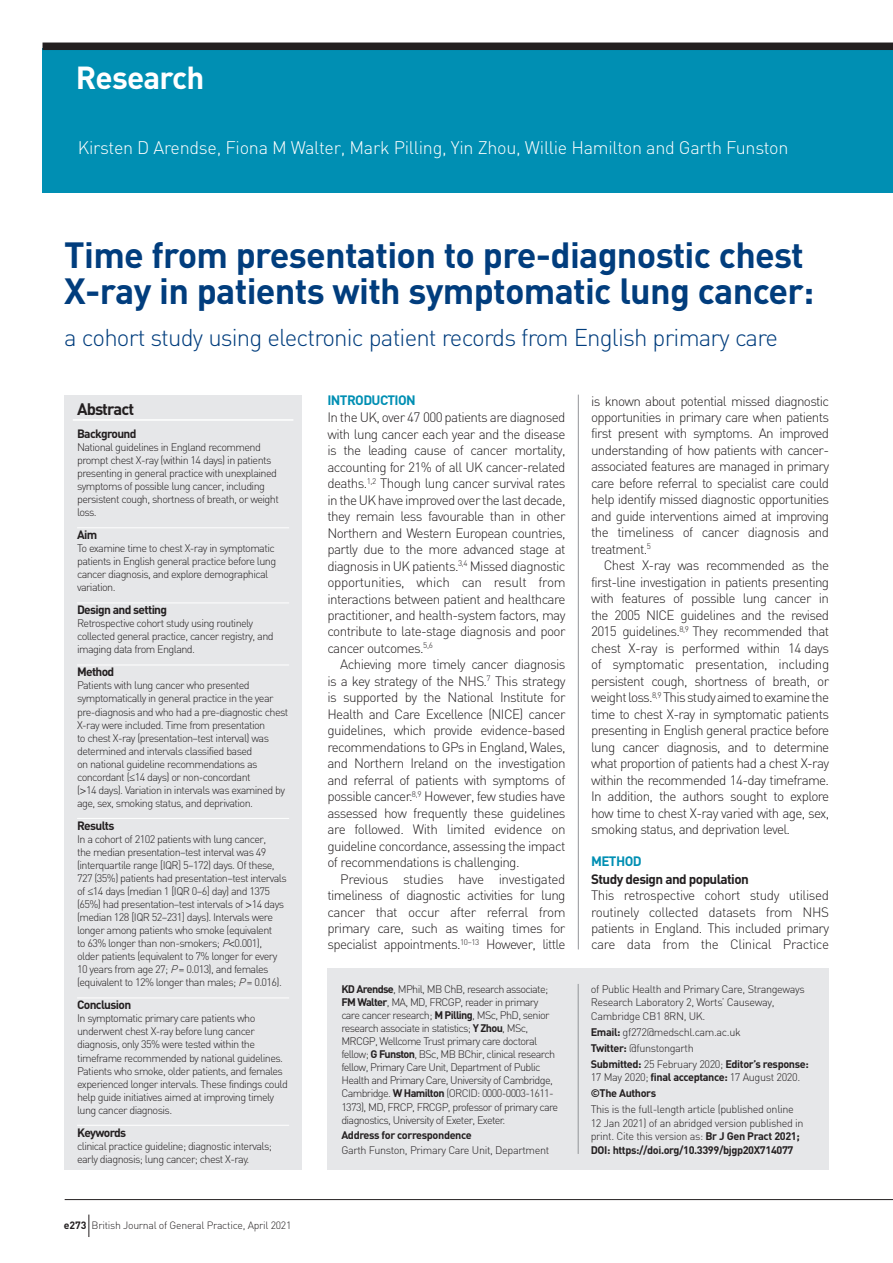
<style>
.page{position:relative;width:893px;height:1263px;background:#fff}
.page>*{position:absolute;margin:0;border:0;box-sizing:border-box;transform-origin:0 0}
.t1{font:700 36px/36px "DIN";letter-spacing:-.02em;color:#013d7d}
.t2{font:700 31.5px "DIN";letter-spacing:-.025em;color:#fff}
.t3{font:300 24px "DIN";letter-spacing:-.035em;color:#013d7d}
.t4{font:300 18px "DIN";letter-spacing:-.015em;color:#fff}
.t5{font:700 16.5px "DIN";letter-spacing:-.055em;color:#231f20}
.t6{font:300 13.5px/16.5px "DIN";letter-spacing:-.045em;color:#231f20;text-align:justify}
.t7{font:700 13.5px "DIN";letter-spacing:-.045em;color:#231f20}
.t8{font:700 13.5px "DIN";letter-spacing:-.045em;color:#008fb3}
.t9{font:700 12px "DIN";letter-spacing:-.055em;color:#231f20}
.t10{font:300 10.8px/13px "DIN";letter-spacing:-.055em;color:#231f20}
.t11{font:300 10.8px/13.6px "DIN";letter-spacing:-.035em;color:#231f20}
.t12{font:700 10.8px/15.8px "DIN";letter-spacing:-.035em;color:#231f20}
.t13{font:300 10.5px "DIN";letter-spacing:-.025em;color:#231f20}
.s1{font-family:"Helvetica"}
.s2{font-style:italic}
.s3{font-weight:700}
.s4{font-weight:300}
</style>
<div class="page">
<div style="left:43px;top:48px;width:850px;height:144px;background:#008fb3"></div>
<div style="left:43px;top:43px;width:850px;height:7px;background:#231f20"></div>
<hr style="left:578px;top:395px;width:1px;height:554px;background:#939598">
<div style="left:64px;top:395px;width:238px;height:774px;background:#e6e7e9"></div>
<hr style="left:73px;top:419px;width:220px;height:2px;background:#fff">
<hr style="left:77px;top:527px;width:212px;height:1px;background:#fff">
<hr style="left:77px;top:602px;width:212px;height:1px;background:#fff">
<hr style="left:77px;top:665px;width:212px;height:1px;background:#fff">
<hr style="left:77px;top:818px;width:212px;height:1px;background:#fff">
<hr style="left:77px;top:997px;width:212px;height:1px;background:#fff">
<hr style="left:77px;top:1125px;width:212px;height:1px;background:#fff">
<div style="left:327px;top:968px;width:502px;height:201px;background:#e6e7e9"></div>
<hr style="left:578px;top:984px;width:1px;height:170px;background:#939598">
<svg style="left:88px;top:1214px;width:1px;height:23px"></svg>
<hr style="left:65px;top:1199px;width:828px;height:1px;background:#231f20">
<h2 class="t2" style="left:76px;top:57px;width:130px">Research</h2>
<h3 class="t4" style="left:78px;top:137px;width:712px">Kirsten D Arendse, Fiona M Walter, Mark Pilling, Yin Zhou, Willie Hamilton and Garth Funston</h3>
<h1 class="t1" style="left:64px;top:235px;width:752px">Time from presentation to pre-diagnostic chest<br>X-ray in patients with symptomatic lung cancer:</h1>
<h3 class="t3" style="left:64px;top:323px;width:715px">a cohort study using electronic patient records from English primary care</h3>
<p class="t5" style="left:77px;top:398px;width:59px">Abstract</p>
<p class="t9" style="left:77px;top:426px;width:61px">Background</p>
<p class="t10" style="left:77px;top:440px;width:203px">National guidelines in England recommend prompt chest X-ray (within 14 days) in patients presenting in general practice with unexplained symptoms of possible lung cancer, including persistent cough, shortness of breath, or weight loss.</p>
<p class="t9" style="left:77px;top:527px;width:22px">Aim</p>
<p class="t10" style="left:77px;top:542px;width:201px">To examine time to chest X-ray in symptomatic patients in English general practice before lung cancer diagnosis, and explore demographical variation.</p>
<p class="t9" style="left:77px;top:602px;width:92px">Design and setting</p>
<p class="t10" style="left:77px;top:617px;width:198px">Retrospective cohort study using routinely collected general practice, cancer registry, and imaging data from England.</p>
<p class="t9" style="left:77px;top:664px;width:39px">Method</p>
<p class="t10" style="left:77px;top:679px;width:213px">Patients with lung cancer who presented symptomatically in general practice in the year pre-diagnosis and who had a pre-diagnostic chest X-ray were included. Time from presentation<br>to chest X-ray (presentation–test interval) was determined and intervals classified based<br>on national guideline recommendations as concordant (<span class="s1">≤</span>14 days) or non-concordant<br>(<span class="s1">&gt;</span>14 days). Variation in intervals was examined by age, sex, smoking status, and deprivation.</p>
<p class="t9" style="left:77px;top:817px;width:39px">Results</p>
<p class="t10" style="left:77px;top:832px;width:211px">In a cohort of 2102 patients with lung cancer,<br>the median presentation–test interval was 49 (interquartile range [IQR] 5–172) days. Of these, 727 (35%) patients had presentation–test intervals of <span class="s1">≤</span>14 days (median 1 [IQR 0–6] day) and 1375 (65%) had presentation–test intervals of <span class="s1">&gt;</span>14 days (median 128 [IQR 52–231] days). Intervals were longer among patients who smoke (equivalent<br>to 63% longer than non-smokers; <span class="s2">P</span><span class="s1">&lt;</span>0.001), older patients (equivalent to 7% longer for every 10 years from age 27; <span class="s2">P</span>= 0.013), and females (equivalent to 12% longer than males; <span class="s2">P</span>= 0.016).</p>
<p class="t9" style="left:77px;top:997px;width:56px">Conclusion</p>
<p class="t10" style="left:77px;top:1012px;width:212px">In symptomatic primary care patients who underwent chest X-ray before lung cancer diagnosis, only 35% were tested within the timeframe recommended by national guidelines.<br>Patients who smoke, older patients, and females experienced longer intervals. These findings could help guide initiatives aimed at improving timely lung cancer diagnosis.</p>
<p class="t9" style="left:77px;top:1124px;width:51px">Keywords</p>
<p class="t10" style="left:77px;top:1139px;width:197px">clinical practice guideline; diagnostic intervals; early diagnosis; lung cancer; chest X-ray.</p>
<p class="t13" style="left:64px;top:1219px;width:229px"><span class="s3">e273</span> British Journal of General Practice, April 2021</p>
<p class="t8" style="left:327px;top:391px;width:90px">INTRODUCTION</p>
<p class="t6" style="left:327px;top:409px;width:240px">In the UK, over 47 000 patients are diagnosed with lung cancer each year and the disease is the leading cause of cancer mortality, accounting for 21% of all UK cancer-related deaths.<sup>1,2</sup> Though lung cancer survival rates in the UK have improved over the last decade, they remain less favourable than in other Northern and Western European countries, partly due to the more advanced stage at diagnosis in UK patients.<sup>3,4</sup> Missed diagnostic opportunities, which can result from interactions between patient and healthcare practitioner, and health-system factors, may contribute to late-stage diagnosis and poor cancer outcomes.<sup>5,6</sup></p>
<p class="t6" style="left:327px;top:656px;width:240px;text-indent:13px">Achieving more timely cancer diagnosis is a key strategy of the NHS.<sup>7</sup> This strategy is supported by the National Institute for Health and Care Excellence (NICE) cancer guidelines, which provide evidence-based recommendations to GPs in England, Wales, and Northern Ireland on the investigation and referral of patients with symptoms of possible cancer.<sup>8,9</sup> However, few studies have assessed how frequently these guidelines are followed. With limited evidence on guideline concordance, assessing the impact of recommendations is challenging.</p>
<p class="t6" style="left:327px;top:870px;width:240px;text-indent:13px">Previous studies have investigated timeliness of diagnostic activities for lung cancer that occur after referral from primary care, such as waiting times for specialist appointments.<sup>10–13</sup> However, little</p>
<p class="t10" style="left:341px;top:982px;width:218px"><span class="s3">KD Arendse</span>, MPhil, MB ChB, research associate; <span class="s3">FM Walter</span>, MA, MD, FRCGP, reader in primary care cancer research; <span class="s3">M Pilling</span>, MSc, PhD, senior research associate in statistics; <span class="s3">Y Zhou</span>, MSc, MRCGP, Wellcome Trust primary care doctoral fellow; <span class="s3">G Funston</span>, BSc, MB BChir, clinical research fellow, Primary Care Unit, Department of Public Health and Primary Care, University of Cambridge, Cambridge. <span class="s3">W Hamilton</span> (ORCID: 0000-0003-1611- 1373), MD, FRCP, FRCGP, professor of primary care diagnostics, University of Exeter, Exeter.</p>
<p class="t12" style="left:341px;top:1126px;width:132px">Address for correspondence</p>
<p class="t11" style="left:341px;top:1143px;width:209px">Garth Funston, Primary Care Unit, Department</p>
<p class="t6" style="left:591px;top:392px;width:240px">is known about potential missed diagnostic opportunities in primary care when patients first present with symptoms. An improved understanding of how patients with cancer&shy;associated features are managed in primary care before referral to specialist care could help identify missed diagnostic opportunities and guide interventions aimed at improving the timeliness of cancer diagnosis and treatment.<sup>5</sup></p>
<p class="t6" style="left:591px;top:557px;width:240px;text-indent:13px">Chest X-ray was recommended as the first-line investigation in patients presenting with features of possible lung cancer in the 2005 NICE guidelines and the revised 2015 guidelines.<sup>8,9</sup> They recommended that chest X-ray is performed within 14 days of symptomatic presentation, including persistent cough, shortness of breath, or weight loss.<sup>8,9</sup> This study aimed to examine the time to chest X-ray in symptomatic patients presenting in English general practice before lung cancer diagnosis, and to determine what proportion of patients had a chest X-ray within the recommended 14-day timeframe.<br>In addition, the authors sought to explore how time to chest X-ray varied with age, sex, smoking status, and deprivation level.</p>
<p class="t8" style="left:591px;top:852px;width:52px">METHOD</p>
<p class="t7" style="left:591px;top:870px;width:159px">Study design and population</p>
<p class="t6" style="left:591px;top:887px;width:240px">This retrospective cohort study utilised routinely collected datasets from NHS patients in England. This included primary care data from the Clinical Practice</p>
<p class="t11" style="left:591px;top:982px;width:216px">of Public Health and Primary Care, Strangeways<br>Research Laboratory 2, Worts’ Causeway,<br>Cambridge CB1 8RN, UK.</p>
<p class="t11" style="left:591px;top:1024px;width:220px;line-height:15.8px"><span class="s3">Email:</span> gf272@medschl.cam.ac.uk<br><span class="s3">Twitter:</span> @funstongarth<br><span class="s3">Submitted:</span> 25 February 2020; <span class="s3">Editor’s response:</span></p>
<p class="t12" style="left:591px;top:1069px;width:211px"><span class="s4">17 May 2020;</span> final acceptance: <span class="s4">17 August 2020. </span>©The Authors</p>
<p class="t11" style="left:591px;top:1102px;width:214px">This is the full-length article (published online 12 Jan 2021) of an abridged version published in print. Cite this version as: <span class="s3">Br J Gen Pract 2021; DOI: https://doi.org/10.3399/bjgp20X714077</span></p>
</div>
